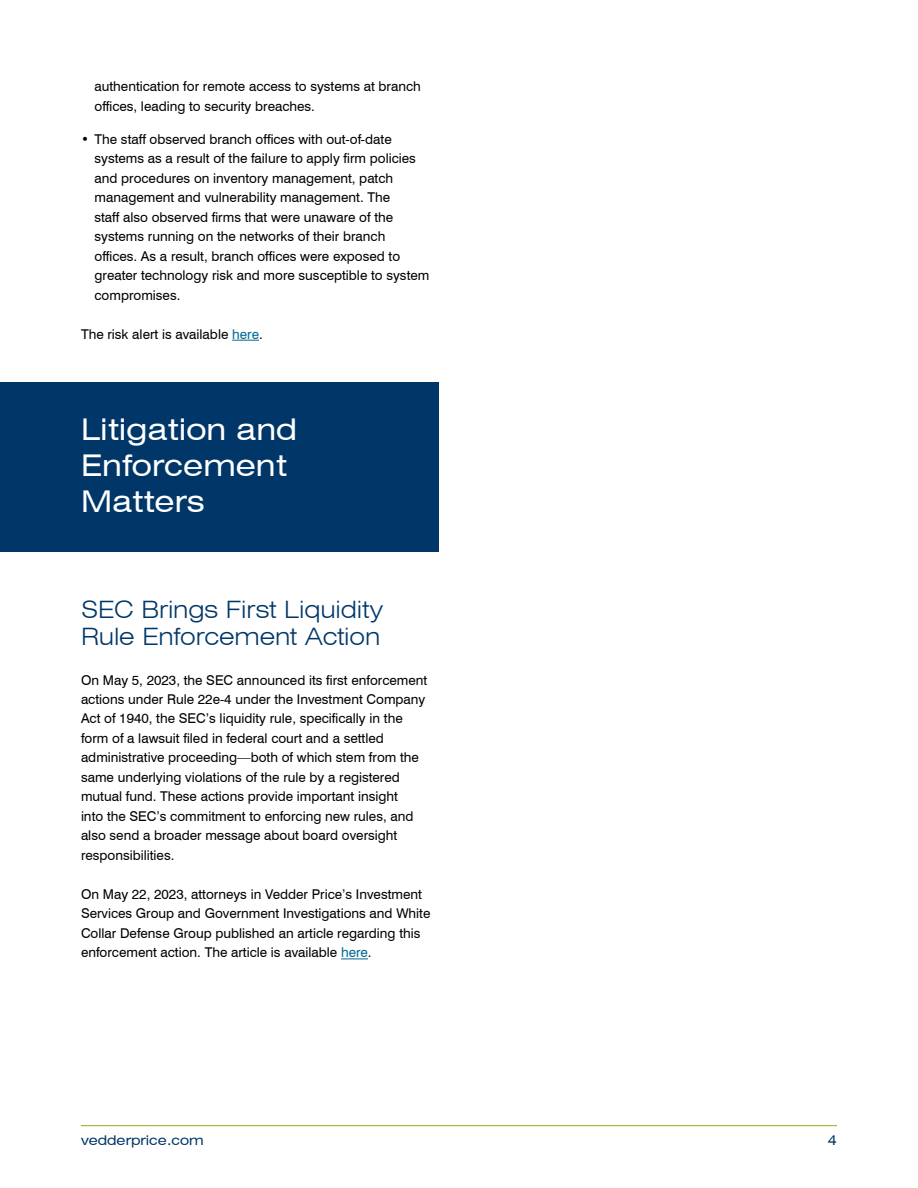
<style>
.page{position:relative;width:918px;height:1188px;background:#fff}
.page>*{position:absolute;margin:0;border:0;box-sizing:border-box;transform-origin:0 0}
.t1{font:expanded 30px/36px "Swiss 721 BT";color:#fff}
.t2{font:300 expanded 24px/27px "Swiss 721 BT";letter-spacing:-.005em;color:#003768}
.t3{font:13.5px/19.5px "Swiss 721 BT";color:#000}
.t4{font:expanded 13.5px "Swiss 721 BT";color:#003768}
.s1{color:#006696}
</style>
<div class="page">
<hr style="left:81px;top:1125px;width:756px;height:1px;background:#9fa617">
<svg style="left:232px;top:340px;width:27px;height:1px"></svg>
<div style="left:0;top:382px;width:439px;height:169px;background:#003768"></div>
<svg style="left:341px;top:959px;width:27px;height:1px"></svg>
<p class="t3" style="left:94px;top:77px;width:328px">authentication for remote access to systems at branch offices, leading to security breaches.</p>
<p class="t3" style="left:94px;top:129px;width:336px;text-indent:-14px">• The staff observed branch offices with out-of-date systems as a result of the failure to apply firm policies and procedures on inventory management, patch management and vulnerability management. The<br>staff also observed firms that were unaware of the systems running on the networks of their branch offices. As a result, branch offices were exposed to greater technology risk and more susceptible to system compromises.</p>
<p class="t3" style="left:81px;top:324px;width:181px">The risk alert is available <span class="s1">here</span>.</p>
<h1 class="t1" style="left:81px;top:411px;width:218px">Litigation and<br>Enforcement<br>Matters</h1>
<h2 class="t2" style="left:81px;top:596px;width:304px">SEC Brings First Liquidity<br>Rule Enforcement Action</h2>
<p class="t3" style="left:81px;top:670px;width:348px">On May 5, 2023, the SEC announced its first enforcement actions under Rule 22e-4 under the Investment Company Act of 1940, the SEC’s liquidity rule, specifically in the form of a lawsuit filed in federal court and a settled administrative proceeding—both of which stem from the same underlying violations of the rule by a registered mutual fund. These actions provide important insight<br>into the SEC’s commitment to enforcing new rules, and also send a broader message about board oversight responsibilities.</p>
<p class="t3" style="left:81px;top:884px;width:351px">On May 22, 2023, attorneys in Vedder Price’s Investment Services Group and Government Investigations and White Collar Defense Group published an article regarding this enforcement action. The article is available <span class="s1">here</span>.</p>
<p class="t4" style="left:81px;top:1132px;width:124px">vedderprice.com</p>
<p class="t4" style="left:828px;top:1132px;width:11px">4</p>
</div>
